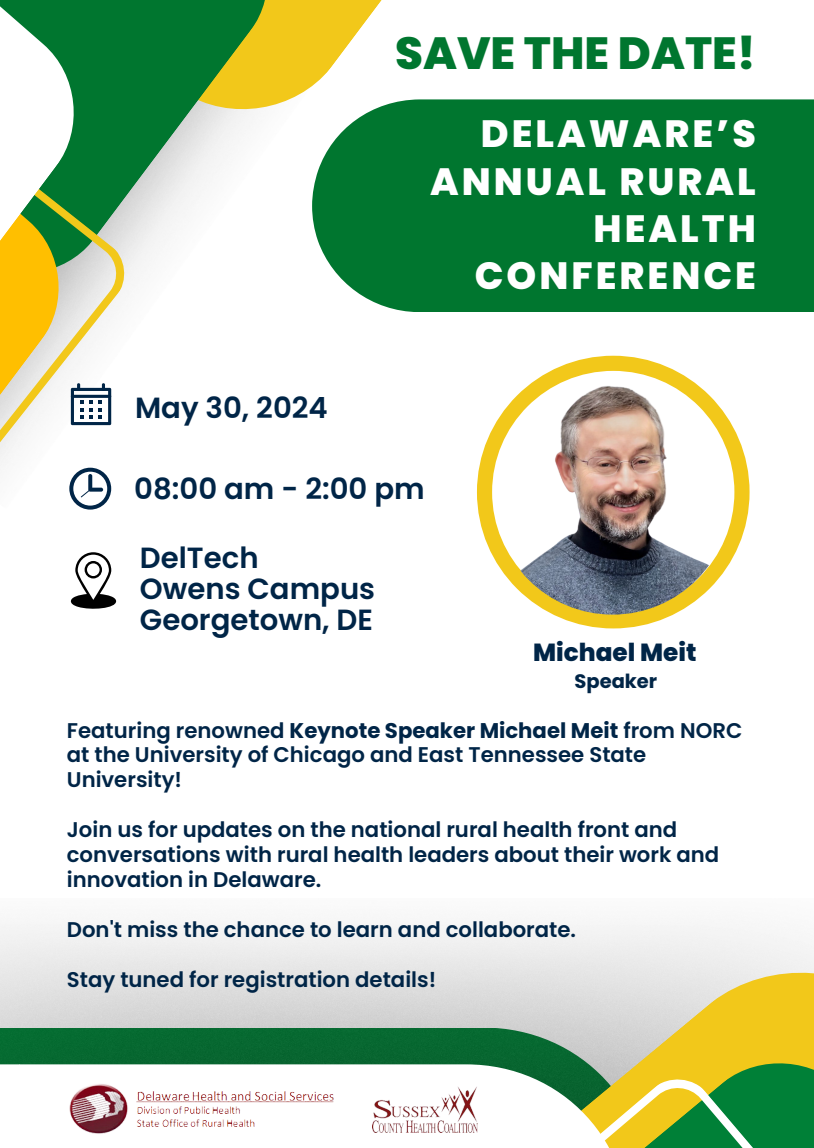
<style>
.page{position:relative;width:814px;height:1148px;background:#fff}
.page>*{position:absolute;margin:0;border:0;box-sizing:border-box;transform-origin:0 0}
.t1{font:800 45.06px "Poppins";color:#00762f}
.t2{font:800 37.98px/47.2px "Poppins";letter-spacing:.08em;color:#fff;text-align:right}
.t3{font:600 29.14px/31.1px "Poppins";color:#002547}
.t4{font:800 24.68px "Poppins";color:#002547}
.t5{font:600 21.26px/24.9px "Poppins";color:#002547}
.t6{font:700 19.43px "Poppins";color:#002547}
.s1{font-weight:700}
</style>
<div class="page">
<svg style="left:277px;top:0;width:57px;height:104px;background:#f3cf38"></svg>
<svg style="left:334px;top:0;width:48px;height:63px"></svg>
<svg style="left:111px;top:0;width:166px;height:280px"></svg>
<svg style="left:111px;top:110px;width:18px;height:381px"></svg>
<img style="left:0;top:924px;width:814px;height:140px">
<svg style="left:406px;top:957px;width:408px;height:107px;background:#cbcca0"></svg>
<svg style="left:0;top:0;width:111px;height:510px"></svg>
<svg style="left:475px;top:1053px;width:339px;height:94px"></svg>
<div style="left:312px;top:99px;width:502px;height:213px;background:#00762f"></div>
<svg style="left:71px;top:552px;width:45px;height:57px"></svg>
<svg style="left:477px;top:355px;width:272px;height:273px"></svg>
<img style="left:494px;top:377px;width:237px;height:237px;border-radius:50%">
<img style="left:373px;top:1085px;width:105px;height:47px">
<img style="left:69px;top:1084px;width:265px;height:50px">
<p class="t1" style="left:395px;top:21px;width:362px">SAVE THE DATE!</p>
<p class="t3" style="left:135px;top:392px;width:194px">May 30, 2024</p>
<h3 class="t2" style="left:430px;top:110px;width:327px">DELAWARE’S<br>ANNUAL RURAL<br>HEALTH<br>CONFERENCE</h3>
<p class="t3" style="left:134px;top:473px;width:292px">08:00 am - 2:00 pm</p>
<h4 class="t3" style="left:140px;top:542px;width:237px">DelTech<br>Owens Campus<br>Georgetown, DE</h4>
<h2 class="t4" style="left:533px;top:635px;width:165px">Michael Meit</h2>
<p class="t6" style="left:574px;top:667px;width:84px">Speaker</p>
<p class="t5" style="left:67px;top:717px;width:677px">Featuring renowned <span class="s1">Keynote Speaker Michael Meit</span> from NORC at the University of Chicago and East Tennessee State<br>University!</p>
<p class="t5" style="left:67px;top:817px;width:654px">Join us for updates on the national rural health front and conversations with rural health leaders about their work and innovation in Delaware.</p>
<p class="t5" style="left:67px;top:917px;width:511px">Don't miss the chance to learn and collaborate.</p>
<p class="t5" style="left:67px;top:966px;width:371px">Stay tuned for registration details!</p>
</div>
